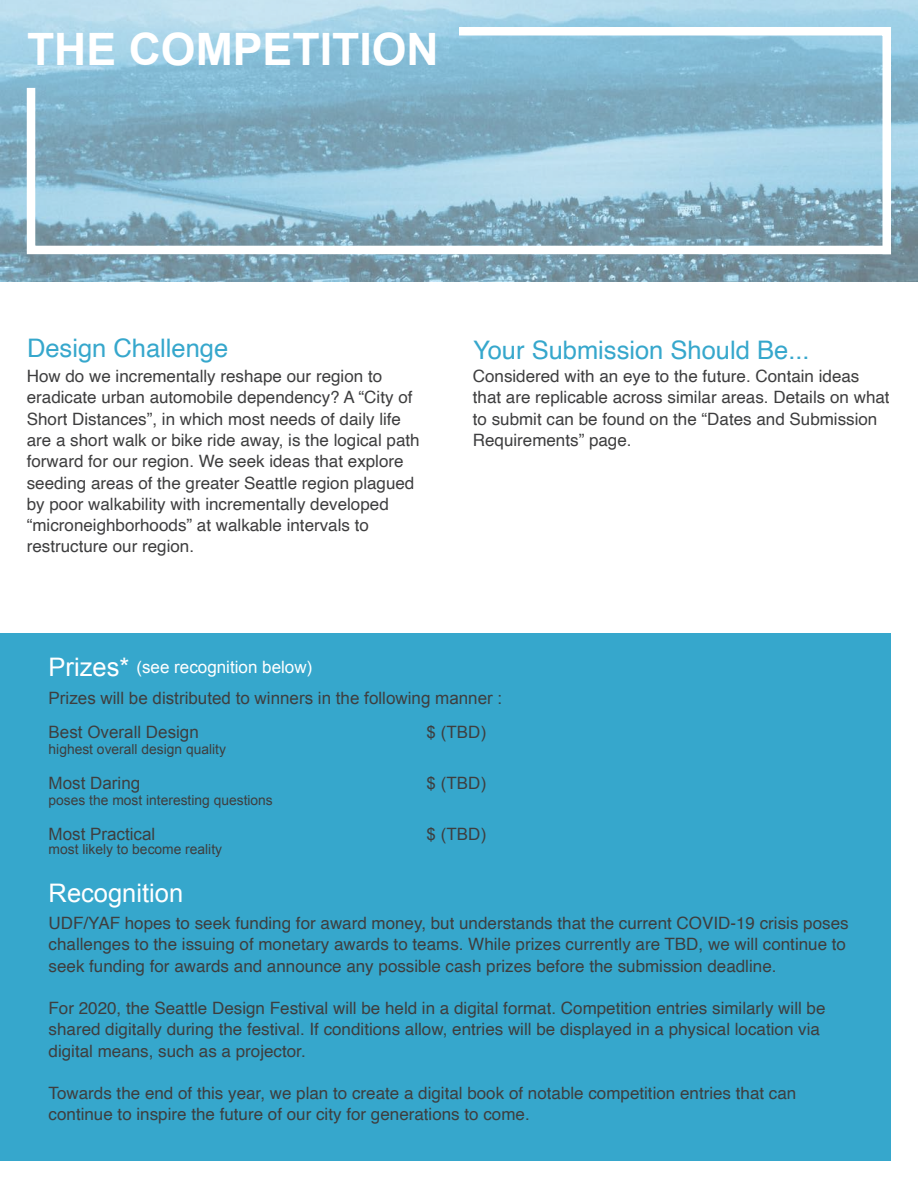
<style>
.page{position:relative;width:918px;height:1188px;background:#fff}
.page>*{position:absolute;margin:0;border:0;box-sizing:border-box;transform-origin:0 0}
.t1{font:700 44.7px "Arial";color:#fff}
.Paragraph_Title_Blue{font:25.5px "Helvetica";color:#36a7cc}
.t2{font:25.5px "Arial";color:#fff}
.Body_Text_-_16_pt{font:16.95px/21.3px "Helvetica";color:#3e3e3f}
.t3{font:16.95px "Arial";color:#3e3e3f}
.t4{font:16.95px "Arial";color:#fff}
.t5{font:13.8px "Arial";color:#3e3e3f}
.s1{font-size:16.95px}
</style>
<div class="page">
<img style="left:0;top:0;width:918px;height:281px">
<div style="left:0;top:634px;width:891px;height:527px;background:#36a7cc"></div>
<svg style="left:23px;top:79px;width:877px;height:179px;background:#8eb7ca"></svg>
<svg style="left:450px;top:23px;width:445px;height:240px;background:#96bed0"></svg>
<p class="t1" style="left:27px;top:20px;width:413px">THE COMPETITION</p>
<p class="Paragraph_Title_Blue" style="left:27px;top:329px;width:203px">Design Challenge</p>
<p class="Body_Text_-_16_pt" style="left:27px;top:366px;width:394px">How do we incrementally reshape our region to eradicate urban automobile dependency? A “City of Short Distances i n,” which most needs of daily life are a short walk or bike ride away is, the logical path forward for our region. We seek ideas that explore seeding areas of the greater Seattle region plagued by poor walkability with incrementally developed “microneighborhoods” at walkable intervals to restructure our region.</p>
<p class="t2" style="left:49px;top:651px;width:95px">Prizes* <span class="s1">(</span></p>
<p class="t4" style="left:142px;top:656px;width:172px">see recognition below(</p>
<p class="Paragraph_Title_Blue" style="left:473px;top:331px;width:338px">Your Submission Should Be...</p>
<p class="Body_Text_-_16_pt" style="left:473px;top:366px;width:418px">Considered with an eye to the future. Contain ideas that are replicable across similar areas. Details on what to submit can be found on the “Dates and Submission Requirements” page.</p>
<p class="t3" style="left:49px;top:687px;width:455px">Prizes will be distributed to winners in the following manner :</p>
<p class="t3" style="left:427px;top:721px;width:61px">$ (TBD(</p>
<p class="t3" style="left:49px;top:721px;width:152px">Best Overall Design</p>
<p class="t5" style="left:49px;top:740px;width:179px">highest overall design quality</p>
<p class="t3" style="left:49px;top:772px;width:93px">Most Daring</p>
<p class="t5" style="left:49px;top:791px;width:226px">poses the most interesting questions</p>
<p class="t3" style="left:49px;top:823px;width:108px">Most Practical</p>
<p class="t5" style="left:49px;top:840px;width:175px">most likely to become reality</p>
<p class="t2" style="left:49px;top:876px;width:136px">Recognition</p>
<p class="t3" style="left:427px;top:772px;width:61px">$ (TBD(</p>
<p class="t3" style="left:427px;top:823px;width:61px">$ (TBD(</p>
<p class="Body_Text_-_16_pt" style="left:49px;top:913px;width:802px">UDF/YAF hopes to seek funding for award money, but understands that the current COVID-19 crisis poses challenges to the issuing of monetary awards to teams. While prizes currently are TBD, we will continue to seek funding for awards and announce any possible cash prizes before the submission deadline.</p>
<p class="Body_Text_-_16_pt" style="left:49px;top:998px;width:778px">For 2020, the Seattle Design Festival will be held in a digital format. Competition entries similarly will be shared digitally during the festival If. conditions allow, entries will be displayed in a physical location via digital means, such as a projector.</p>
<p class="Body_Text_-_16_pt" style="left:49px;top:1083px;width:749px">Towards the end of this year, we plan to create a digital book of notable competition entries that can continue to inspire the future of our city for generations to come.</p>
</div>
